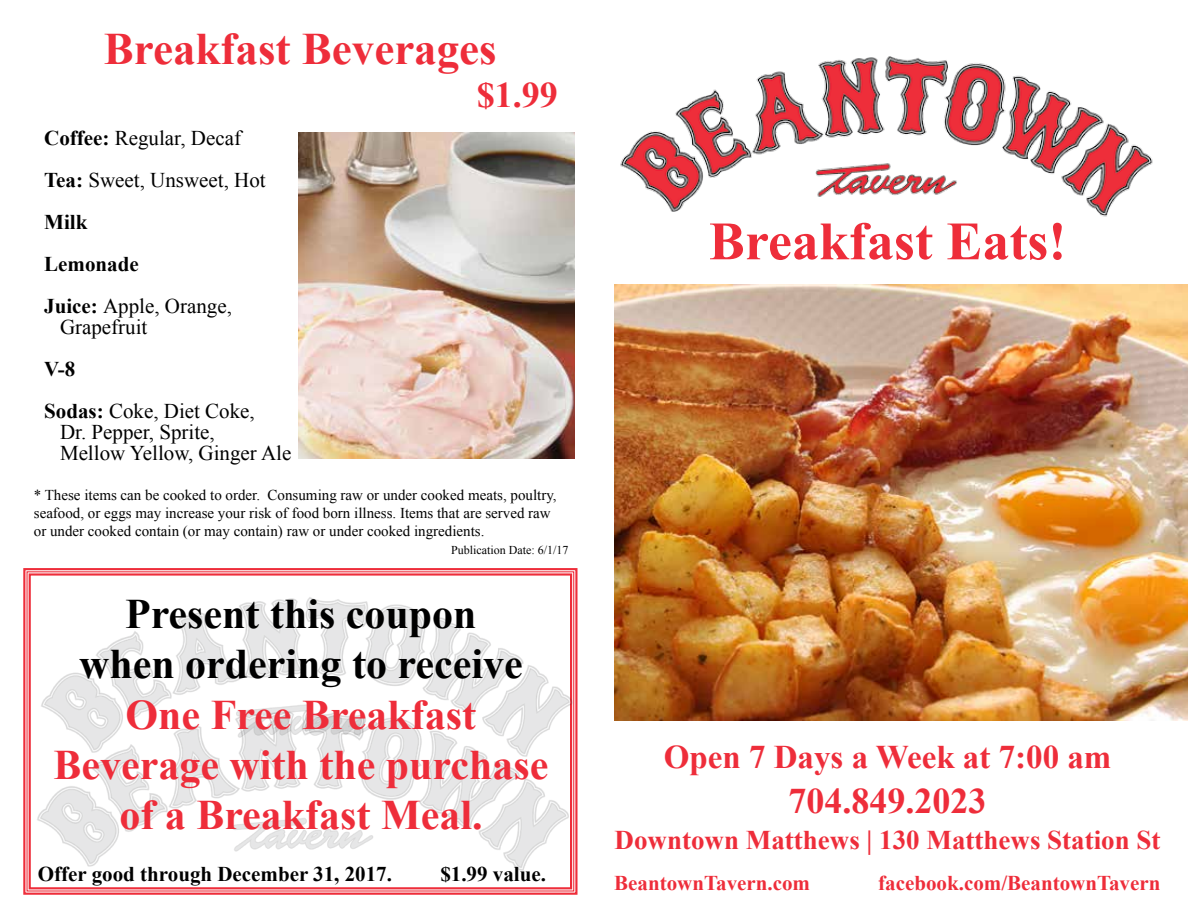
<style>
.page{position:relative;width:1188px;height:918px;background:#fff}
.page>*{position:absolute;margin:0;border:0;box-sizing:border-box;transform-origin:0 0}
.t1{font:700 54px "Times New Roman";color:#ee2d3a}
.t2{font:700 45px "Times New Roman";color:#ee2d3a}
.t3{font:700 42px/50.4px "Times New Roman";color:#ee2d3a;text-align:center}
.t4{font:700 42px/50.4px "Times New Roman";color:#000;text-align:center}
.t5{font:700 36px "Times New Roman";color:#ee2d3a}
.t6{font:700 33px "Times New Roman";color:#ee2d3a}
.t7{font:700 27px "Times New Roman";color:#ee2d3a}
.t8{font:21px/42px "Times New Roman";color:#000}
.t9{font:700 21px "Times New Roman";color:#ee2d3a}
.t10{font:700 21px "Times New Roman";color:#000}
.t11{font:15px/18px "Times New Roman";color:#000}
.t12{font:12px "Times New Roman";color:#000}
.s1{font-weight:700}
</style>
<div class="page">
<img style="left:614px;top:285px;width:574px;height:436px">
<img style="left:28px;top:568px;width:550px;height:213px">
<img style="left:24px;top:682px;width:550px;height:213px">
<img style="left:620px;top:56px;width:533px;height:161px">
<img style="left:298px;top:132px;width:276px;height:327px">
<h2 class="t2" style="left:104px;top:18px;width:394px">Breakfast Beverages</h2>
<h3 class="t5" style="left:477px;top:70px;width:82px">$1.99</h3>
<h3 class="t8" style="left:44px;top:117px;width:223px"><span class="s1">Coffee:</span> Regular, Decaf<br><span class="s1">Tea:</span> Sweet, Unsweet, Hot<br><span class="s1">Milk<br>Lemonade<br>Juice:</span> Apple, Orange,</h3>
<h3 class="t8" style="left:60px;top:306px;width:89px">Grapefruit</h3>
<h3 class="t8" style="left:44px;top:348px;width:212px"><span class="s1">V-8<br>Sodas:</span> Coke, Diet Coke,</h3>
<h3 class="t8" style="left:60px;top:422px;width:233px;line-height:21px">Dr. Pepper, Sprite,<br>Mellow Yellow, Ginger Ale</h3>
<p class="t11" style="left:34px;top:486px;width:524px">* These items can be cooked to order. Consuming raw or under cooked meats, poultry, seafood, or eggs may increase your risk of food born illness. Items that are served raw or under cooked contain (or may contain) raw or under cooked ingredients.</p>
<p class="t12" style="left:451px;top:542px;width:119px">Publication Date: 6/1/17</p>
<h3 class="t4" style="left:79px;top:587px;width:445px">Present this coupon when ordering to receive</h3>
<h3 class="t3" style="left:53px;top:688px;width:496px">One Free Breakfast<br>Beverage with the purchase of a Breakfast Meal.</h3>
<h3 class="t10" style="left:38px;top:859px;width:356px">Offer good through December 31, 2017.</h3>
<h3 class="t10" style="left:440px;top:859px;width:107px">$1.99 value.</h3>
<h1 class="t1" style="left:709px;top:204px;width:359px">Breakfast Eats!</h1>
<h3 class="t6" style="left:664px;top:734px;width:449px">Open 7 Days a Week at 7:00 am</h3>
<h3 class="t5" style="left:789px;top:776px;width:199px">704.849.2023</h3>
<h3 class="t7" style="left:615px;top:821px;width:547px">Downtown Matthews | 130 Matthews Station St</h3>
<h3 class="t9" style="left:614px;top:868px;width:197px">BeantownTavern.com</h3>
<h3 class="t9" style="left:878px;top:868px;width:284px">facebook.com/BeantownTavern</h3>
</div>
